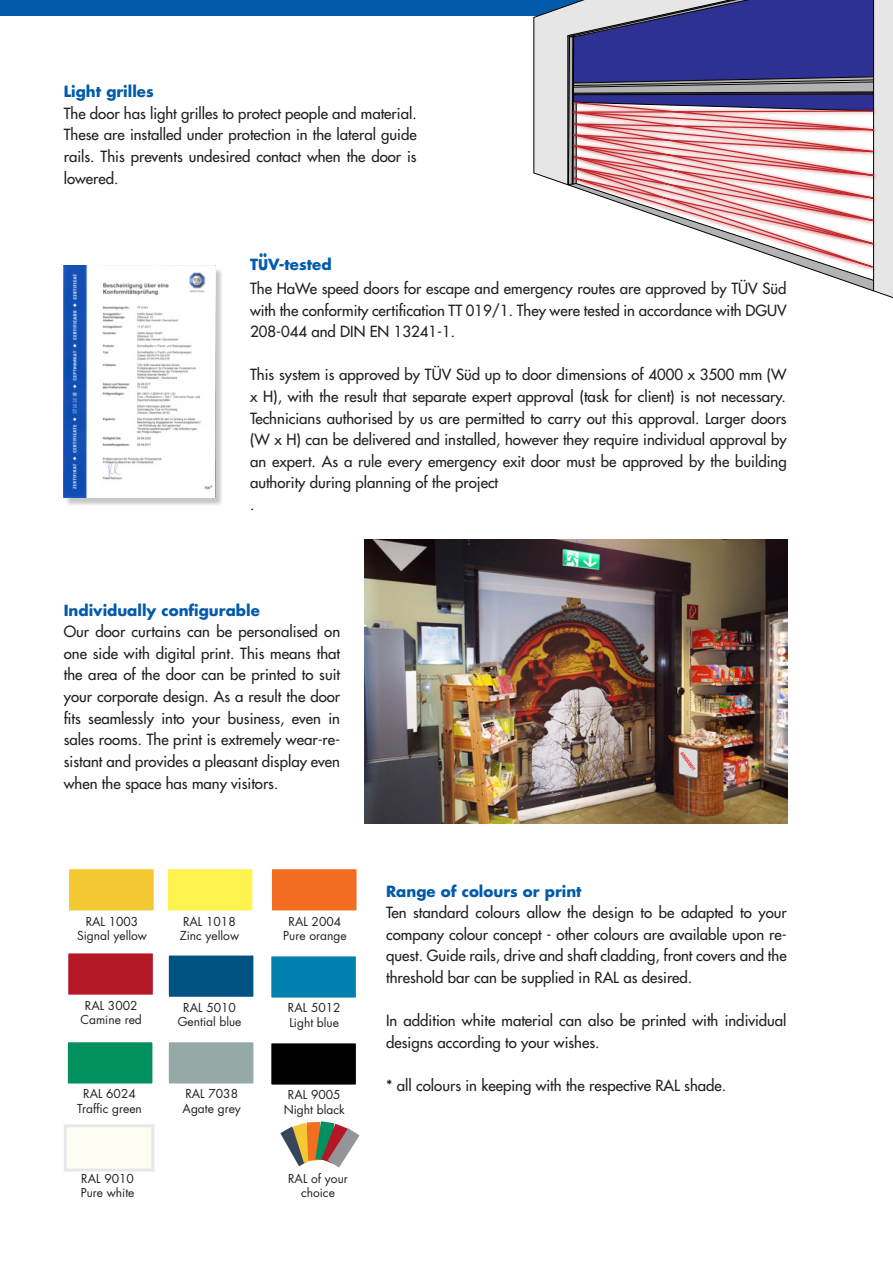
<style>
.page{position:relative;width:893px;height:1263px;background:#fff}
.page>*{position:absolute;margin:0;border:0;box-sizing:border-box;transform-origin:0 0}
.Fliesstext{font:15px/21.6px "Futura";color:#231f20}
.Punkt_Bild{font:700 15px "Futura";color:#015aaa}
.t1{font:12px/14.4px "Futura";color:#231f20;text-align:center}
.s1{font-weight:700;color:#015aaa}
.s2{font-weight:700;font-size:21.15px;color:#015aaa}
</style>
<div class="page">
<div style="left:66px;top:866px;width:91px;height:47px;background:#f3c832;border:3px solid #fff"></div>
<div style="left:268px;top:953px;width:91px;height:48px;background:#0080b0;border:3px solid #fff"></div>
<div style="left:165px;top:866px;width:90px;height:47px;background:#fff34f;border:3px solid #fff"></div>
<div style="left:65px;top:1039px;width:90px;height:47px;background:#00915f;border:3px solid #fff"></div>
<div style="left:269px;top:866px;width:91px;height:47px;background:#f36e21;border:3px solid #fff"></div>
<div style="left:166px;top:1039px;width:90px;height:47px;background:#95aaa7;border:3px solid #fff"></div>
<div style="left:65px;top:950px;width:91px;height:48px;background:#b41725;border:3px solid #fff"></div>
<div style="left:268px;top:1040px;width:91px;height:47px;background:#000;border:3px solid #fff"></div>
<div style="left:166px;top:952px;width:90px;height:48px;background:#005381;border:3px solid #fff"></div>
<div style="left:64px;top:1124px;width:90px;height:47px;background:#fffef4;border:3px solid #e6e7e9"></div>
<svg style="left:280px;top:1121px;width:80px;height:46px"></svg>
<div style="left:0;top:0;width:893px;height:16px;background:#015aaa"></div>
<div style="left:65px;top:267px;width:159px;height:239px;background:#231f20;opacity:.25"></div>
<img style="left:64px;top:266px;width:151px;height:232px">
<img style="left:365px;top:539px;width:203px;height:285px">
<svg style="left:533px;top:0;width:360px;height:298px"></svg>
<svg style="left:541px;top:101px;width:352px;height:167px"></svg>
<img style="left:568px;top:0;width:307px;height:824px">
<p class="Punkt_Bild" style="left:64px;top:82px;width:91px">Light grilles</p>
<p class="Fliesstext" style="left:64px;top:103px;width:354px;text-align:justify">The door has light grilles to protect people and material.<br>These are installed under protection in the lateral guide rails. This prevents undesired contact when the door is lowered.</p>
<p class="Fliesstext" style="left:250px;top:253px;width:538px;line-height:24px"><span class="s1">T</span><span class="s2">ü</span><span class="s1">V-tested<br></span>The HaWe speed doors for escape and emergency routes are approved by TÜV Süd</p>
<p class="Fliesstext" style="left:250px;top:299px;width:538px">with the conformity certification TT 019/1. They were tested in accordance with DGUV<br>208-044 and DIN EN 13241-1.</p>
<p class="Fliesstext" style="left:250px;top:364px;width:538px">This system is approved by TÜV Süd up to door dimensions of 4000 x 3500 mm (W x H), with the result that separate expert approval (task for client) is not necessary.<br>Technicians authorised by us are permitted to carry out this approval. Larger doors (W x H) can be delivered and installed, however they require individual approval by an expert. As a rule every emergency exit door must be approved by the building authority during planning of the project<br>.</p>
<p class="Punkt_Bild" style="left:64px;top:600px;width:198px">Individually configurable</p>
<p class="Fliesstext" style="left:64px;top:621px;width:278px;text-align:justify">Our door curtains can be personalised on one side with digital print. This means that the area of the door can be printed to suit your corporate design. As a result the door fits seamlessly into your business, even in sales rooms. The print is extremely wear-re&shy;sistant and provides a pleasant display even when the space has many visitors.</p>
<p class="t1" style="left:86px;top:914px;width:54px">RAL 1003</p>
<p class="t1" style="left:77px;top:929px;width:72px">Signal yellow</p>
<p class="t1" style="left:183px;top:914px;width:54px">RAL 1018</p>
<p class="t1" style="left:180px;top:929px;width:61px">Zinc yellow</p>
<p class="t1" style="left:289px;top:914px;width:54px">RAL 2004</p>
<p class="t1" style="left:283px;top:929px;width:65px">Pure orange</p>
<p class="t1" style="left:85px;top:998px;width:54px">RAL 3002</p>
<p class="t1" style="left:81px;top:1013px;width:63px">Camine red</p>
<p class="t1" style="left:183px;top:1000px;width:54px">RAL 5010</p>
<p class="t1" style="left:178px;top:1015px;width:65px">Gential blue</p>
<p class="t1" style="left:288px;top:1001px;width:54px">RAL 5012</p>
<p class="t1" style="left:289px;top:1015px;width:51px">Light blue</p>
<p class="t1" style="left:83px;top:1087px;width:54px">RAL 6024</p>
<p class="t1" style="left:77px;top:1101px;width:66px">Traffic green</p>
<p class="t1" style="left:185px;top:1087px;width:54px">RAL 7038</p>
<p class="t1" style="left:183px;top:1101px;width:60px">Agate grey</p>
<p class="t1" style="left:288px;top:1088px;width:54px">RAL 9005</p>
<p class="t1" style="left:284px;top:1102px;width:62px">Night black</p>
<p class="t1" style="left:81px;top:1171px;width:54px">RAL 9010</p>
<p class="t1" style="left:81px;top:1186px;width:55px">Pure white</p>
<p class="t1" style="left:288px;top:1171px;width:61px">RAL of your choice</p>
<p class="Punkt_Bild" style="left:386px;top:881px;width:197px">Range of colours or print</p>
<p class="Fliesstext" style="left:386px;top:902px;width:402px;text-align:justify">Ten standard colours allow the design to be adapted to your company colour concept - other colours are available upon re&shy;quest. Guide rails, drive and shaft cladding, front covers and the threshold bar can be supplied in RAL as desired.</p>
<p class="Fliesstext" style="left:386px;top:1010px;width:402px">In addition white material can also be printed with individual designs according to your wishes.</p>
<p class="Fliesstext" style="left:386px;top:1075px;width:342px">* all colours in keeping with the respective RAL shade.</p>
</div>
